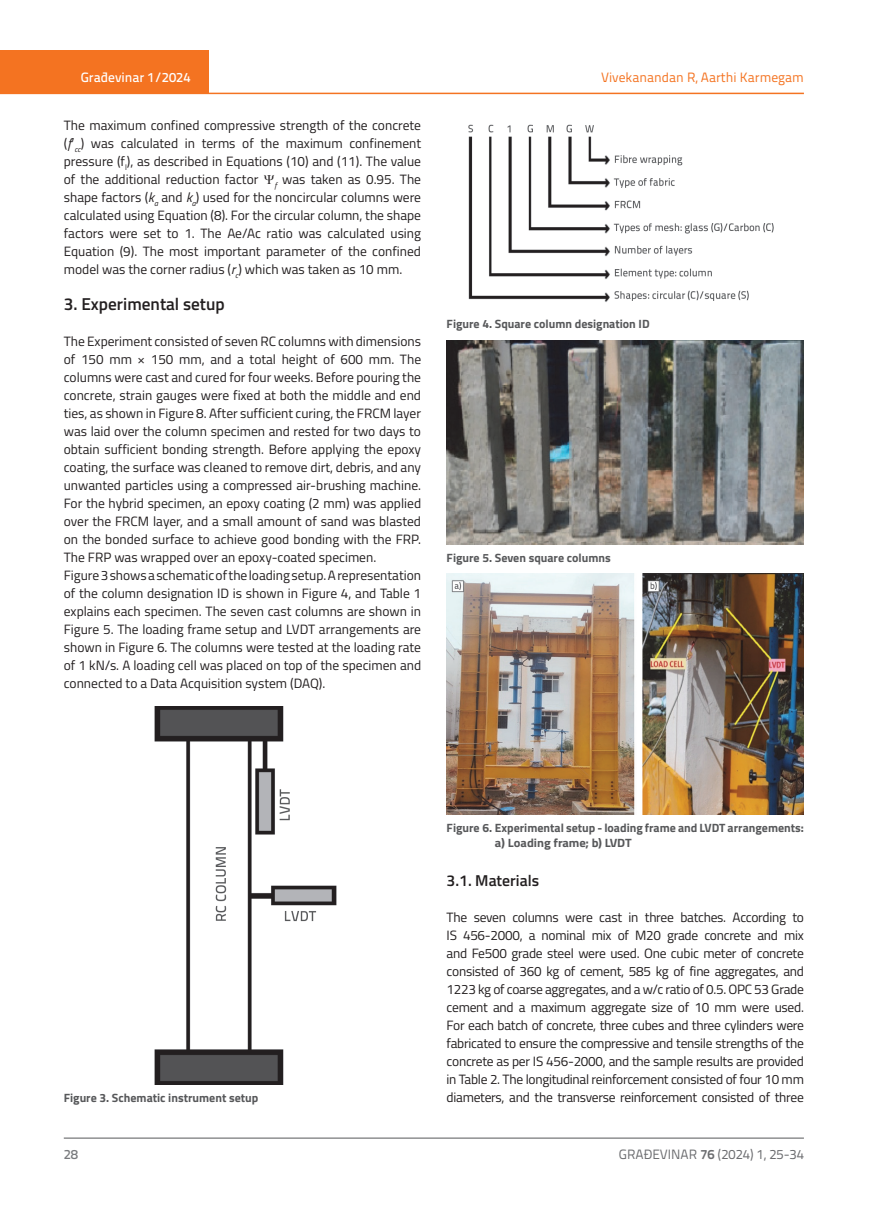
<style>
.page{position:relative;width:872px;height:1212px;background:#fff}
.page>*{position:absolute;margin:0;border:0;box-sizing:border-box;transform-origin:0 0}
.t1{font:600 17.25px "Titillium";color:#231f20}
.t2{font:600 15.75px "Titillium";color:#231f20}
.t3{font:13.5px/18px "Titillium";color:#231f20;text-align:justify}
.t4{font:13.5px "Titillium Text 22 L";color:#f47321}
.t5{font:13.5px "Titillium Text 22 L";color:#6c6d70}
.t6{font:500 13.5px "Titillium Text 22 L";color:#fff}
.t7{font:500 13.5px "Titillium Text 22 L";color:#787a7d}
.t8{font:700 12px/15px "Titillium";color:#57585a}
.s1{font-style:italic}
.s2{font-weight:700}
</style>
<div class="page">
<div style="left:0;top:50px;width:208px;height:44px;background:#f47321"></div>
<hr style="left:0;top:93px;width:804px;height:1px;background:#f47321">
<hr style="left:64px;top:1138px;width:740px;height:1px;background:#57585a">
<img style="left:154px;top:706px;width:183px;height:378px">
<img style="left:468px;top:124px;width:306px;height:178px">
<img style="left:446px;top:340px;width:358px;height:204px">
<img style="left:446px;top:573px;width:358px;height:241px">
<p class="t6" style="left:81px;top:67px;width:111px">Građevinar 1/2024</p>
<p class="t3" style="left:64px;top:115px;width:359px">The maximum confined compressive strength of the concrete (<span class="s1">f</span>’<sub>cc</sub>) was calculated in terms of the maximum confinement pressure (f<sub>l</sub>), as described in Equations (10) and (11). The value of the additional reduction factor <sub>f</sub> was taken as 0.95. The shape factors (<span class="s1">k</span><sub>a</sub> and <span class="s1">k</span><sub>a</sub>) used for the noncircular columns were calculated using Equation (8). For the circular column, the shape factors were set to 1. The Ae/Ac ratio was calculated using Equation (9). The most important parameter of the confined model was the corner radius (<span class="s1">r</span><sub>c</sub>) which was taken as 10 mm.</p>
<p class="t1" style="left:64px;top:291px;width:162px">3. Experimental setup</p>
<p class="t3" style="left:64px;top:331px;width:359px;text-align:left">The Experiment consisted of seven RC columns with dimensions of 150 mm × 150 mm, and a total height of 600 mm. The columns were cast and cured for four weeks. Before pouring the concrete, strain gauges were fixed at both the middle and end ties, as shown in Figure 8. After sufficient curing, the FRCM layer was laid over the column specimen and rested for two days to obtain sufficient bonding strength. Before applying the epoxy coating, the surface was cleaned to remove dirt, debris, and any unwanted particles using a compressed air-brushing machine.<br>For the hybrid specimen, an epoxy coating (2 mm) was applied over the FRCM layer, and a small amount of sand was blasted on the bonded surface to achieve good bonding with the FRP.<br>The FRP was wrapped over an epoxy-coated specimen.<br>Figure 3 shows a schematic of the loading setup. A representation of the column designation ID is shown in Figure 4, and Table 1 explains each specimen. The seven cast columns are shown in Figure 5. The loading frame setup and LVDT arrangements are shown in Figure 6. The columns were tested at the loading rate of 1 kN/s. A loading cell was placed on top of the specimen and connected to a Data Acquisition system (DAQ).</p>
<p class="t4" style="left:601px;top:68px;width:204px">Vivekanandan R, Aarthi Karmegam</p>
<p class="t8" style="left:446px;top:315px;width:204px">Figure 4. Square column designation ID</p>
<p class="t8" style="left:446px;top:550px;width:166px">Figure 5. Seven square columns</p>
<p class="t8" style="left:64px;top:1090px;width:196px">Figure 3. Schematic instrument setup</p>
<p class="t8" style="left:495px;top:820px;width:311px;text-indent:-48px">Figure 6. Experimental setup - loading frame and LVDT arrangements: a) Loading frame; b) LVDT</p>
<p class="t2" style="left:446px;top:869px;width:94px">3.1. Materials</p>
<p class="t3" style="left:446px;top:908px;width:359px">The seven columns were cast in three batches. According to IS 456-2000, a nominal mix of M20 grade concrete and mix and Fe500 grade steel were used. One cubic meter of concrete consisted of 360 kg of cement, 585 kg of fine aggregates, and 1223 kg of coarse aggregates, and a w/c ratio of 0.5. OPC 53 Grade cement and a maximum aggregate size of 10 mm were used.<br>For each batch of concrete, three cubes and three cylinders were fabricated to ensure the compressive and tensile strengths of the concrete as per IS 456-2000, and the sample results are provided in Table 2. The longitudinal reinforcement consisted of four 10 mm diameters, and the transverse reinforcement consisted of three</p>
<p class="t7" style="left:64px;top:1144px;width:16px">28</p>
<p class="t5" style="left:619px;top:1144px;width:186px">GRAĐEVINAR <span class="s2">76</span> (2024) 1, 25-34</p>
</div>
